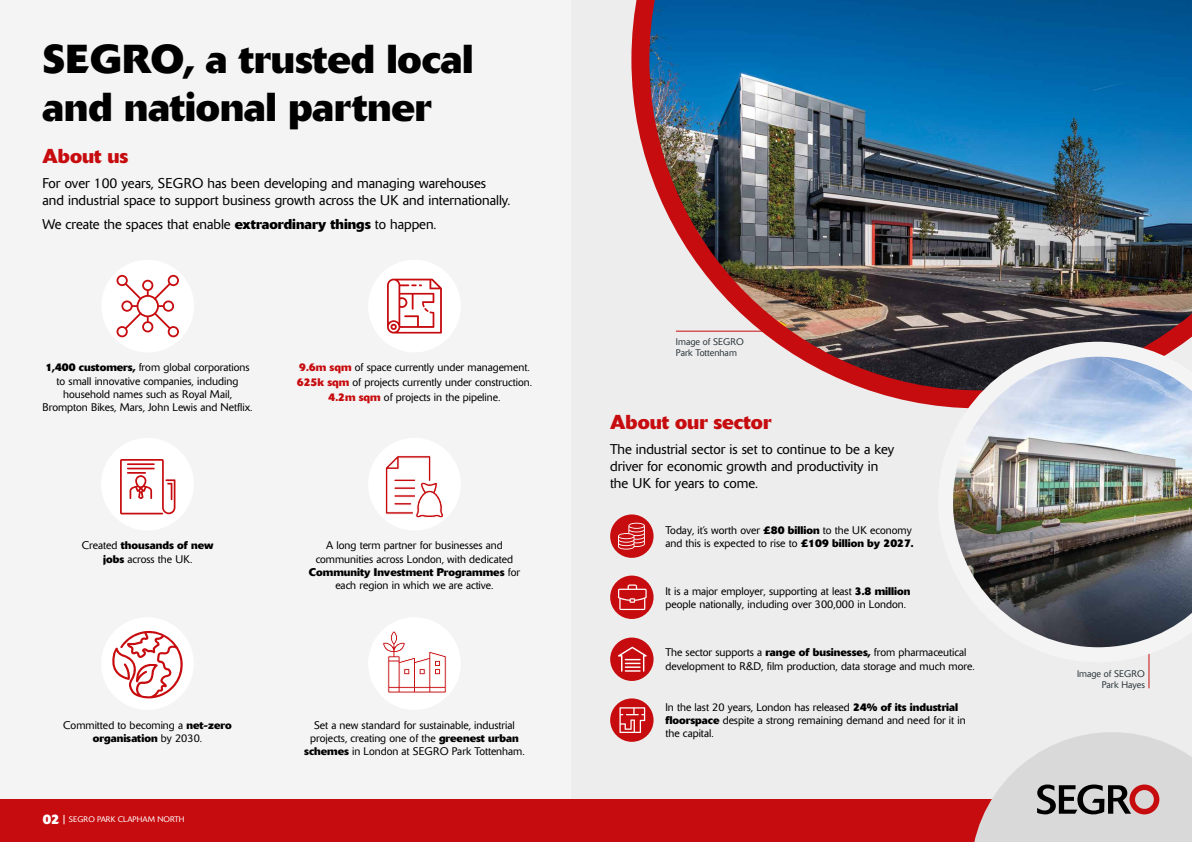
<style>
.page{position:relative;width:1192px;height:842px;background:#ededed}
.page>*{position:absolute;margin:0;border:0;box-sizing:border-box;transform-origin:0 0}
.t1{font:700 40px/48px "Delta BQ";color:#000}
.t2{font:700 20px "Delta BQ";color:#c70c0f}
.t3{font:300 14px/16.8px "Delta BQ";color:#000}
.t4{font:300 11px/13.2px "Delta BQ";color:#000;text-align:center}
.t5{font:300 9.5px/11.4px "Delta BQ";color:#2c363b}
.t6{font:300 8px "Delta BQ";letter-spacing:.02em;color:#fff}
.s1{font-weight:700}
.s2{font-weight:700;color:#c70c0f}
.s3{font-weight:700;font-size:13.6px}
</style>
<div class="page">
<img style="left:631px;top:0;width:561px;height:406px">
<div style="left:610px;top:514px;width:44px;height:44px;background:#c70c0f;border-radius:50%"></div>
<div style="left:610px;top:576px;width:44px;height:43px;background:#c70c0f;border-radius:50%"></div>
<div style="left:610px;top:637px;width:44px;height:44px;background:#c70c0f;border-radius:50%"></div>
<div style="left:610px;top:698px;width:44px;height:44px;background:#c70c0f;border-radius:50%"></div>
<svg style="left:618px;top:523px;width:27px;height:27px"></svg>
<svg style="left:618px;top:584px;width:29px;height:26px"></svg>
<svg style="left:618px;top:647px;width:29px;height:25px"></svg>
<svg style="left:619px;top:707px;width:26px;height:26px"></svg>
<hr style="left:676px;top:331px;width:112px;height:1px;background:#c70c0f">
<hr style="left:1148px;top:651px;width:1px;height:37px;background:#c70c0f">
<div style="left:0;top:0;width:570px;height:799px;background:#f4f4f4"></div>
<div style="left:101px;top:260px;width:93px;height:92px;background:#fff;border-radius:50%"></div>
<div style="left:101px;top:438px;width:93px;height:92px;background:#fff;border-radius:50%"></div>
<div style="left:101px;top:617px;width:93px;height:93px;background:#fff;border-radius:50%"></div>
<div style="left:368px;top:260px;width:93px;height:92px;background:#fff;border-radius:50%"></div>
<div style="left:368px;top:438px;width:93px;height:92px;background:#fff;border-radius:50%"></div>
<div style="left:368px;top:617px;width:93px;height:93px;background:#fff;border-radius:50%"></div>
<svg style="left:117px;top:275px;width:62px;height:62px"></svg>
<svg style="left:120px;top:459px;width:55px;height:55px"></svg>
<svg style="left:385px;top:455px;width:58px;height:63px"></svg>
<div style="left:394px;top:502px;width:18px;height:3px;border:1px solid #fff"></div>
<svg style="left:383px;top:631px;width:63px;height:62px"></svg>
<svg style="left:387px;top:279px;width:55px;height:55px"></svg>
<svg style="left:112px;top:630px;width:71px;height:69px"></svg>
<img style="left:938px;top:342px;width:254px;height:320px">
<div style="left:0;top:799px;width:1192px;height:43px;background:#c70c0f"></div>
<svg style="left:974px;top:732px;width:218px;height:110px"></svg>
<h1 class="t1" style="left:43px;top:34px;width:432px">SEGRO, a trusted local and national partner</h1>
<h2 class="t2" style="left:43px;top:143px;width:87px">About us</h2>
<p class="t3" style="left:43px;top:175px;width:469px">For over 100 years, SEGRO has been developing and managing warehouses and industrial space to support business growth across the UK and internationally.</p>
<p class="t3" style="left:43px;top:216px;width:395px">We create the spaces that enable <span class="s1">extraordinary things</span> to happen.</p>
<p class="t4" style="left:43px;top:361px;width:211px"><span class="s1">1,400 customers,</span> from global corporations to small innovative companies, including household names such as Royal Mail, Brompton Bikes, Mars, John Lewis and Netflix.</p>
<p class="t4" style="left:297px;top:360px;width:237px;line-height:14.6px"><span class="s2">9.6m sqm</span> of space currently under management.<br><span class="s2">625k sqm</span> of projects currently under construction.<br><span class="s2">4.2m sqm</span> of projects in the pipeline.</p>
<p class="t4" style="left:82px;top:539px;width:133px">Created <span class="s1">thousands of new jobs</span> across the UK.</p>
<p class="t4" style="left:309px;top:539px;width:213px">A long term partner for businesses and communities across London, with dedicated <span class="s1">Community Investment Programmes</span> for each region in which we are active.</p>
<p class="t4" style="left:63px;top:718px;width:170px">Committed to becoming a <span class="s1">net-zero organisation</span> by 2030.</p>
<p class="t6" style="left:43px;top:815px;width:143px"><span class="s3">02</span> SEGRO PARK CLAPHAM NORTH</p>
<p class="t4" style="left:304px;top:718px;width:222px">Set a new standard for sustainable, industrial projects, creating one of the <span class="s1">greenest urban schemes</span> in London at SEGRO Park Tottenham.</p>
<p class="t5" style="left:676px;top:336px;width:70px">Image of SEGRO<br>Park Tottenham</p>
<h2 class="t2" style="left:610px;top:409px;width:163px">About our sector</h2>
<p class="t3" style="left:610px;top:441px;width:286px">The industrial sector is set to continue to be a key driver for economic growth and productivity in the UK for years to come.</p>
<p class="t4" style="left:665px;top:523px;width:250px;text-align:left">Today, it’s worth over <span class="s1">£80 billion</span> to the UK economy and this is expected to rise to <span class="s1">£109 billion by 2027.</span></p>
<p class="t4" style="left:665px;top:584px;width:246px;text-align:left">It is a major employer, supporting at least <span class="s1">3.8 million </span>people nationally, including over 300,000 in London.</p>
<p class="t4" style="left:665px;top:646px;width:311px;text-align:left">The sector supports a <span class="s1">range of businesses,</span> from pharmaceutical development to R&amp;D, film production, data storage and much more.</p>
<p class="t4" style="left:665px;top:701px;width:302px;text-align:left">In the last 20 years, London has released <span class="s1">24% of its industrial floorspace</span> despite a strong remaining demand and need for it in the capital.</p>
<p class="t5" style="left:1077px;top:668px;width:69px;text-align:right">Image of SEGRO<br>Park Hayes</p>
</div>
